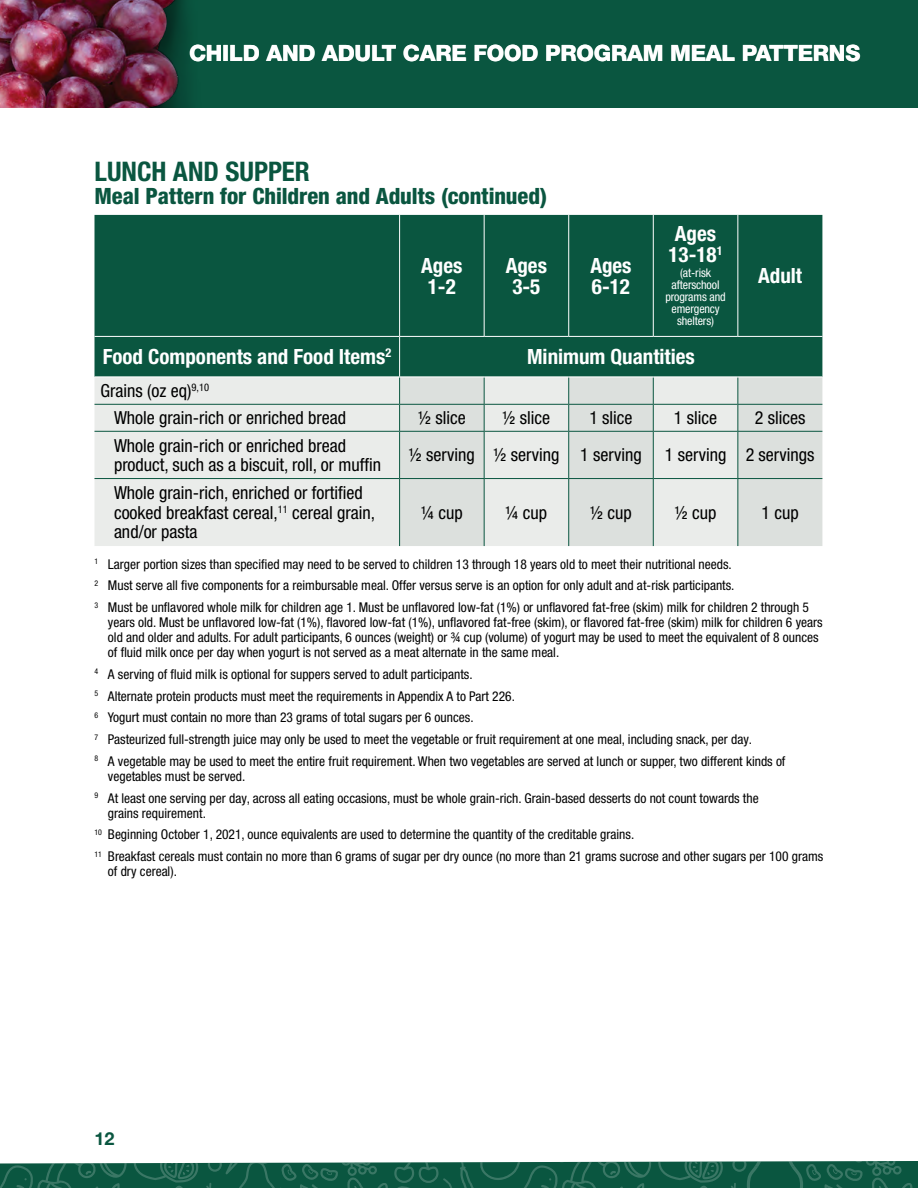
<style>
.page{position:relative;width:918px;height:1188px;background:#fff}
.page>*{position:absolute;margin:0;border:0;box-sizing:border-box;transform-origin:0 0}
.t1{font:700 condensed 27px "Helvetica Neue LT Pro";color:#0a5640}
.t2{font:800 condensed 22.5px "Helvetica Neue LT Pro";letter-spacing:-.005em;color:#0a5640}
.t3{font:800 22.5px "Helvetica Neue LT Pro";letter-spacing:-.01em;color:#fff}
.t4{font:700 condensed 21px/21px "Helvetica Neue LT Pro";color:#fff;text-align:center}
.t5{font:condensed 18px/19.5px "Helvetica Neue LT Pro";color:#000}
.t6{font:700 18px "Helvetica Neue LT Pro";color:#0a5640}
.t7{font:condensed 13.5px/15px "Helvetica Neue LT Pro";color:#000}
.t8{font:condensed 12px/12px "Helvetica Neue LT Pro";letter-spacing:-.01em;color:#fff;text-align:center}
</style>
<div class="page">
<div style="left:0;top:0;width:918px;height:108px;background:#0a5640"></div>
<img style="left:0;top:0;width:189px;height:108px">
<div style="left:94px;top:215px;width:728px;height:162px;background:#0a5640"></div>
<div style="left:94px;top:378px;width:305px;height:168px;background:#eaecea"></div>
<svg style="left:400px;top:378px;width:422px;height:168px;background:#e0e3e1"></svg>
<hr style="left:399px;top:215px;width:1px;height:121px;background:#fff">
<hr style="left:484px;top:215px;width:1px;height:121px;background:#fff">
<hr style="left:568px;top:215px;width:1px;height:121px;background:#fff">
<hr style="left:653px;top:215px;width:1px;height:121px;background:#fff">
<hr style="left:737px;top:215px;width:1px;height:121px;background:#fff">
<hr style="left:94px;top:336px;width:306px;height:1px;background:#fff">
<hr style="left:400px;top:336px;width:84px;height:1px;background:#fff">
<hr style="left:399px;top:337px;width:1px;height:40px;background:#fff">
<hr style="left:484px;top:336px;width:85px;height:1px;background:#fff">
<hr style="left:569px;top:336px;width:84px;height:1px;background:#fff">
<hr style="left:653px;top:336px;width:85px;height:1px;background:#fff">
<hr style="left:738px;top:336px;width:84px;height:1px;background:#fff">
<hr style="left:94px;top:404px;width:306px;height:1px;background:#0a5640">
<hr style="left:400px;top:404px;width:84px;height:1px;background:#0a5640">
<svg style="left:399px;top:378px;width:1px;height:53px"></svg>
<hr style="left:484px;top:404px;width:85px;height:1px;background:#0a5640">
<svg style="left:484px;top:378px;width:1px;height:53px"></svg>
<hr style="left:569px;top:404px;width:84px;height:1px;background:#0a5640">
<svg style="left:568px;top:378px;width:1px;height:53px"></svg>
<hr style="left:653px;top:404px;width:85px;height:1px;background:#0a5640">
<svg style="left:653px;top:378px;width:1px;height:53px"></svg>
<hr style="left:738px;top:404px;width:84px;height:1px;background:#0a5640">
<svg style="left:737px;top:378px;width:1px;height:53px"></svg>
<hr style="left:94px;top:431px;width:306px;height:1px;background:#0a5640">
<hr style="left:400px;top:431px;width:84px;height:1px;background:#0a5640">
<hr style="left:399px;top:432px;width:1px;height:46px;background:#0a5640">
<hr style="left:484px;top:431px;width:85px;height:1px;background:#0a5640">
<hr style="left:484px;top:432px;width:1px;height:46px;background:#0a5640">
<hr style="left:569px;top:431px;width:84px;height:1px;background:#0a5640">
<hr style="left:568px;top:432px;width:1px;height:46px;background:#0a5640">
<hr style="left:653px;top:431px;width:85px;height:1px;background:#0a5640">
<hr style="left:653px;top:432px;width:1px;height:46px;background:#0a5640">
<hr style="left:738px;top:431px;width:84px;height:1px;background:#0a5640">
<hr style="left:737px;top:432px;width:1px;height:46px;background:#0a5640">
<hr style="left:94px;top:478px;width:306px;height:1px;background:#0a5640">
<hr style="left:400px;top:478px;width:84px;height:1px;background:#0a5640">
<hr style="left:399px;top:479px;width:1px;height:67px;background:#0a5640">
<hr style="left:484px;top:478px;width:85px;height:1px;background:#0a5640">
<hr style="left:484px;top:479px;width:1px;height:67px;background:#0a5640">
<hr style="left:569px;top:478px;width:84px;height:1px;background:#0a5640">
<hr style="left:568px;top:479px;width:1px;height:67px;background:#0a5640">
<hr style="left:653px;top:478px;width:85px;height:1px;background:#0a5640">
<hr style="left:653px;top:479px;width:1px;height:67px;background:#0a5640">
<hr style="left:738px;top:478px;width:84px;height:1px;background:#0a5640">
<hr style="left:737px;top:479px;width:1px;height:67px;background:#0a5640">
<svg style="left:0;top:1161px;width:918px;height:27px;background:#1e634f"></svg>
<h2 class="t3" style="left:189px;top:40px;width:673px">CHILD AND ADULT CARE FOOD PROGRAM MEAL PATTERNS</h2>
<h1 class="t1" style="left:94px;top:156px;width:217px">LUNCH AND SUPPER</h1>
<h2 class="t2" style="left:94px;top:182px;width:454px">Meal Pattern for Children and Adults (continued)</h2>
<h3 class="t4" style="left:421px;top:255px;width:43px">Ages<br>1-2</h3>
<h3 class="t4" style="left:506px;top:255px;width:43px">Ages<br>3-5</h3>
<h3 class="t4" style="left:590px;top:255px;width:43px;text-align:left">Ages<br>6-12</h3>
<h3 class="t4" style="left:669px;top:223px;width:55px">Ages<br>13-18<sup>1</sup></h3>
<p class="t8" style="left:665px;top:267px;width:62px">(at-risk afterschool programs and emergency shelters)</p>
<h3 class="t4" style="left:758px;top:265px;width:45px">Adult</h3>
<h3 class="t4" style="left:103px;top:346px;width:290px">Food Components and Food Items<sup>2</sup></h3>
<h3 class="t4" style="left:527px;top:346px;width:169px">Minimum Quantities</h3>
<p class="t5" style="left:100px;top:381px;width:110px">Grains (oz eq)<sup>9,10</sup></p>
<p class="t5" style="left:114px;top:408px;width:234px">Whole grain-rich or enriched bread</p>
<p class="t5" style="left:418px;top:408px;width:49px">½ slice</p>
<p class="t5" style="left:503px;top:408px;width:49px">½ slice</p>
<p class="t5" style="left:589px;top:408px;width:45px">1 slice</p>
<p class="t5" style="left:674px;top:408px;width:45px">1 slice</p>
<p class="t5" style="left:755px;top:408px;width:52px">2 slices</p>
<p class="t5" style="left:114px;top:435px;width:269px">Whole grain-rich or enriched bread product, such as a biscuit, roll, or muffin</p>
<p class="t5" style="left:409px;top:445px;width:67px">½ serving</p>
<p class="t5" style="left:493px;top:445px;width:67px">½ serving</p>
<p class="t5" style="left:580px;top:445px;width:63px">1 serving</p>
<p class="t5" style="left:665px;top:445px;width:63px">1 serving</p>
<p class="t5" style="left:746px;top:445px;width:70px">2 servings</p>
<p class="t5" style="left:114px;top:483px;width:263px">Whole grain-rich, enriched or fortified cooked breakfast cereal,<sup>11</sup> cereal grain, and/or pasta</p>
<p class="t5" style="left:421px;top:502px;width:43px">¼ cup</p>
<p class="t5" style="left:506px;top:502px;width:43px">¼ cup</p>
<p class="t5" style="left:590px;top:502px;width:43px">½ cup</p>
<p class="t5" style="left:675px;top:502px;width:43px">½ cup</p>
<p class="t5" style="left:761px;top:502px;width:39px">1 cup</p>
<p class="t7" style="left:94px;top:556px;width:639px"><sup>1</sup> Larger portion sizes than specified may need to be served to children 13 through 18 years old to meet their nutritional needs.</p>
<p class="t7" style="left:94px;top:578px;width:642px"><sup>2</sup> Must serve all five components for a reimbursable meal. Offer versus serve is an option for only adult and at-risk participants.</p>
<p class="t7" style="left:108px;top:600px;width:716px;text-indent:-13px"><sup>3</sup> Must be unflavored whole milk for children age 1. Must be unflavored low-fat (1%) or unflavored fat-free (skim) milk for children 2 through 5 years old. Must be unflavored low-fat (1%), flavored low-fat (1%), unflavored fat-free (skim), or flavored fat-free (skim) milk for children 6 years old and older and adults. For adult participants, 6 ounces (weight) or ¾ cup (volume) of yogurt may be used to meet the equivalent of 8 ounces of fluid milk once per day when yogurt is not served as a meat alternate in the same meal.</p>
<p class="t7" style="left:94px;top:666px;width:380px"><sup>4</sup> A serving of fluid milk is optional for suppers served to adult participants.</p>
<p class="t7" style="left:94px;top:688px;width:422px"><sup>5</sup> Alternate protein products must meet the requirements in Appendix A to Part 226.</p>
<p class="t7" style="left:94px;top:710px;width:381px"><sup>6</sup> Yogurt must contain no more than 23 grams of total sugars per 6 ounces.</p>
<p class="t7" style="left:94px;top:732px;width:659px"><sup>7</sup> Pasteurized full-strength juice may only be used to meet the vegetable or fruit requirement at one meal, including snack, per day.</p>
<p class="t7" style="left:108px;top:753px;width:679px;text-indent:-13px"><sup>8</sup> A vegetable may be used to meet the entire fruit requirement. When two vegetables are served at lunch or supper, two different kinds of vegetables must be served.</p>
<p class="t7" style="left:108px;top:790px;width:652px;text-indent:-13px"><sup>9</sup> At least one serving per day, across all eating occasions, must be whole grain-rich. Grain-based desserts do not count towards the grains requirement.</p>
<p class="t7" style="left:94px;top:827px;width:541px"><sup>10</sup> Beginning October 1, 2021, ounce equivalents are used to determine the quantity of the creditable grains.</p>
<p class="t7" style="left:108px;top:849px;width:717px;text-indent:-13px"><sup>11</sup> Breakfast cereals must contain no more than 6 grams of sugar per dry ounce (no more than 21 grams sucrose and other sugars per 100 grams of dry cereal).</p>
<h3 class="t6" style="left:94px;top:1127px;width:22px">12</h3>
</div>
